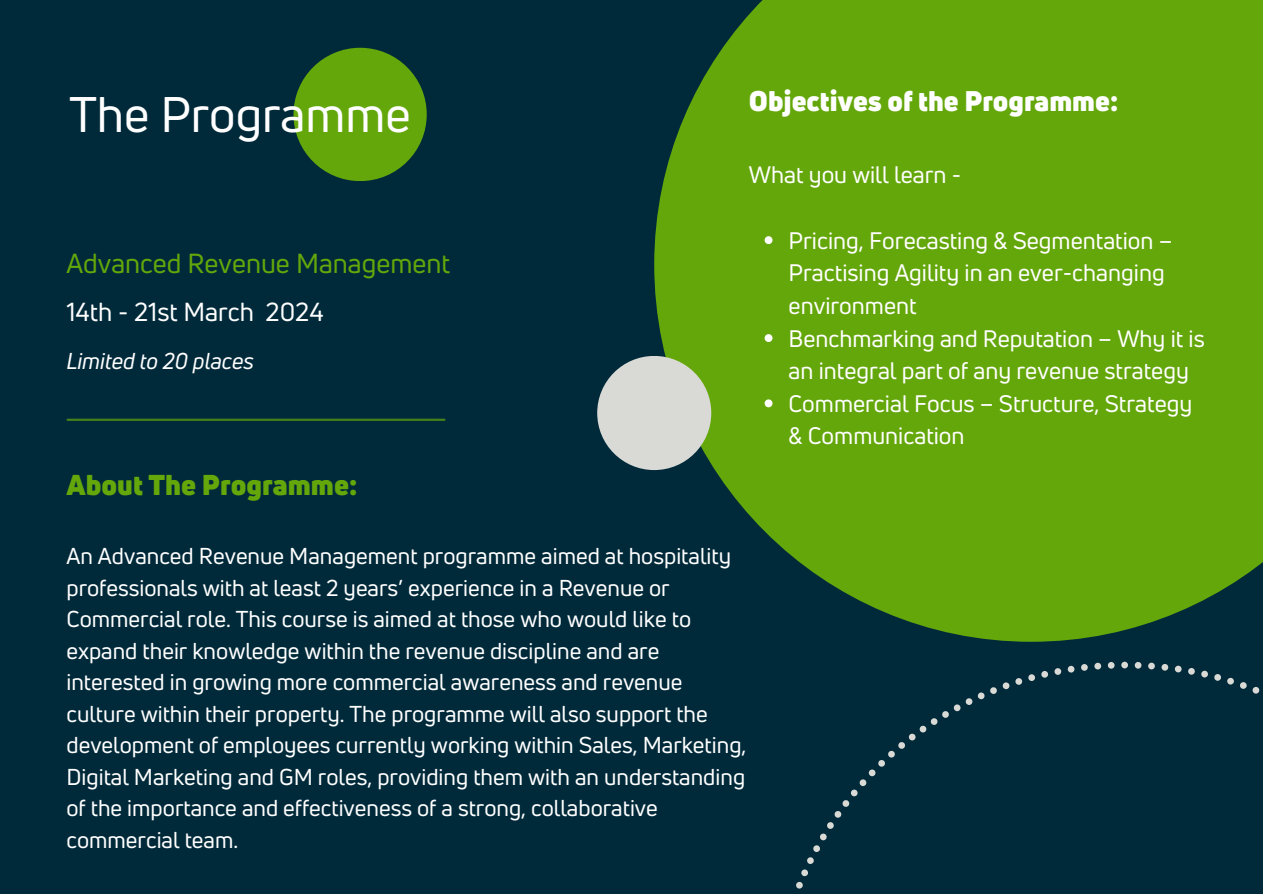
<style>
.page{position:relative;width:1263px;height:894px;background:#fff}
.page>*{position:absolute;margin:0;border:0;box-sizing:border-box;transform-origin:0 0}
.t1{font:48.9px "Uni Neue";color:#fff}
.t2{font:900 28.05px "Uni Neue";color:#64a70b}
.t3{font:900 27.75px "Uni Neue";color:#fff}
.t4{font:27px "Uni Neue";color:#64a70b}
.t5{font:25.5px "Uni Neue";color:#fff}
.t6{font:23.4px/32.5px "Uni Neue";color:#fff}
.t7{font:22.5px/31.5px "Uni Neue";color:#fff}
.t8{font:italic 22.5px "Uni Neue";color:#fff}
</style>
<div class="page">
<div style="left:0;top:0;width:1263px;height:893px;background:#002a3a"></div>
<div style="left:293px;top:48px;width:134px;height:133px;background:#64a70b;border-radius:50%"></div>
<svg style="left:654px;top:0;width:609px;height:641px;fill:#64a70b"></svg>
<div style="left:597px;top:356px;width:114px;height:114px;background:#d9d9d6;border-radius:50%"></div>
<svg style="left:765px;top:236px;width:7px;height:8px"></svg>
<svg style="left:765px;top:334px;width:7px;height:8px"></svg>
<svg style="left:765px;top:399px;width:7px;height:8px"></svg>
<hr style="left:68px;top:418px;width:376px;height:3px;background:#64a70b">
<svg style="left:796px;top:661px;width:464px;height:228px"></svg>
<p class="t1" style="left:69px;top:81px;width:343px">The Programme</p>
<p class="t4" style="left:66px;top:244px;width:385px">Advanced Revenue Management</p>
<p class="t5" style="left:66px;top:294px;width:259px">14th - 21st March 2024</p>
<p class="t8" style="left:66px;top:345px;width:189px">Limited to 20 places</p>
<p class="t2" style="left:66px;top:466px;width:292px">About The Programme:</p>
<p class="t3" style="left:749px;top:82px;width:371px">Objectives of the Programme:</p>
<p class="t6" style="left:749px;top:158px;width:214px">What you will learn -</p>
<p class="t6" style="left:789px;top:223px;width:385px">Pricing, Forecasting &amp; Segmentation –<br>Practising Agility in an ever-changing environment</p>
<p class="t6" style="left:789px;top:321px;width:418px">Benchmarking and Reputation – Why it is an integral part of any revenue strategy</p>
<p class="t6" style="left:789px;top:386px;width:405px">Commercial Focus – Structure, Strategy &amp; Communication</p>
<p class="t7" style="left:66px;top:539px;width:681px">An Advanced Revenue Management programme aimed at hospitality professionals with at least 2 years’ experience in a Revenue or Commercial role. This course is aimed at those who would like to expand their knowledge within the revenue discipline and are interested in growing more commercial awareness and revenue culture within their property. The programme will also support the development of employees currently working within Sales, Marketing, Digital Marketing and GM roles, providing them with an understanding of the importance and effectiveness of a strong, collaborative commercial team.</p>
</div>
